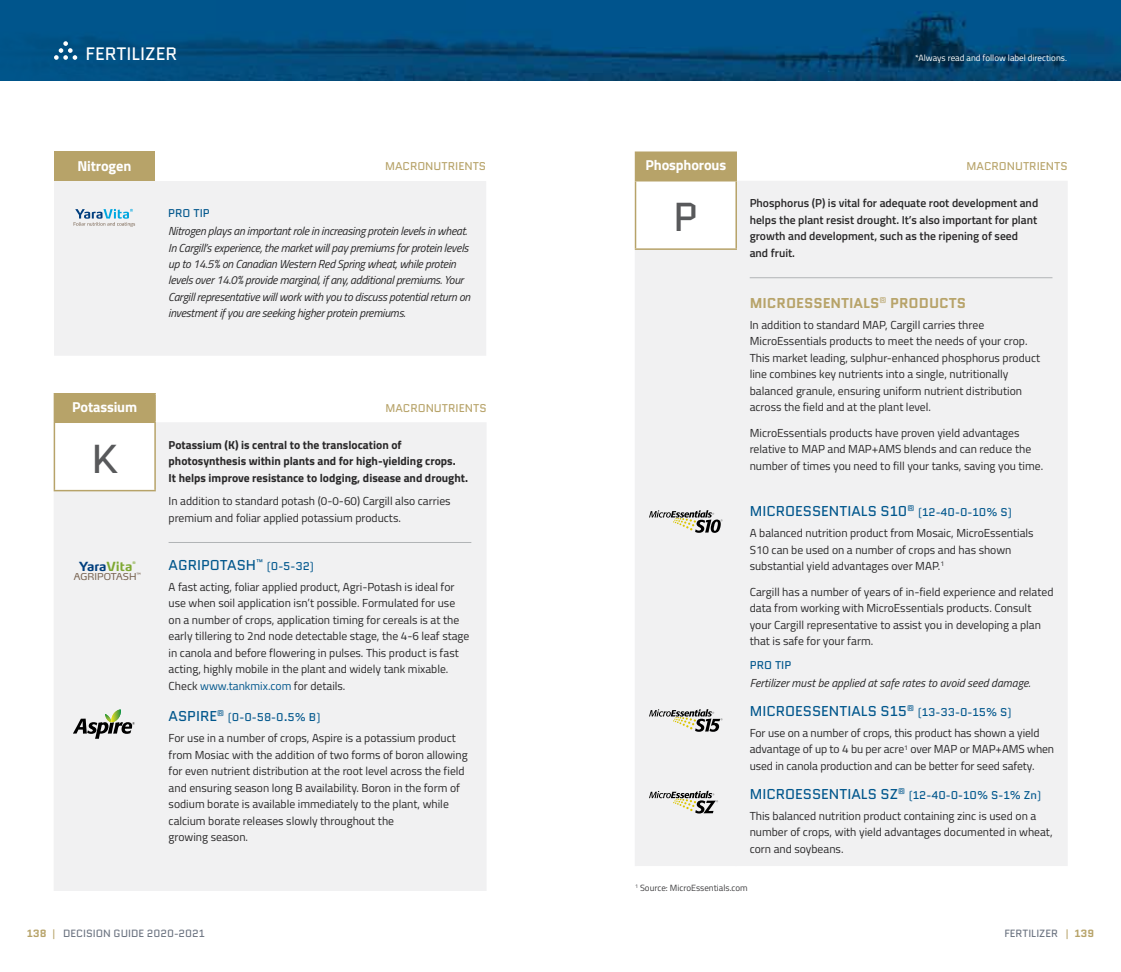
<style>
.page{position:relative;width:1121px;height:972px;background:#fff}
.page>*{position:absolute;margin:0;border:0;box-sizing:border-box;transform-origin:0 0}
.t1{font:40.35px "Quantico";color:#58595b}
.t2{font:18px "Quantico";color:#fff}
.t3{font:700 14.4px "Titillium Web";letter-spacing:-.01em;color:#fff}
.t4{font:14.25px "Quantico";color:#00568c}
.t5{font:700 14.25px "Quantico";color:#b7a369}
.t6{font:700 12.45px "Yara Max LF";color:#003e7e}
.t7{font:11.7px/16.5px "Titillium Web";color:#292829}
.t8{font:italic 11.7px/16.5px "Titillium Web";letter-spacing:-.02em;color:#292829}
.t9{font:600 11.7px/16.5px "Titillium Web";color:#292829}
.t10{font:700 11.7px/16.5px "Titillium Web";color:#292829}
.t11{font:italic 11.7px "Titillium Web";color:#292829}
.t12{font:11.25px "Quantico";color:#00568c}
.t13{font:11.25px "Quantico";color:#b7a369}
.t14{font:10.5px "Quantico";color:#6c7481}
.t15{font:9.3px "Yara Max LF";color:#77624f}
.t16{font:9px "Titillium Web";color:#fff}
.t17{font:9px "Titillium Web";color:#414042}
.t18{font:700 3.45px "Yara Max LF";color:#7ea831}
.s1{font-size:11.25px}
.s2{color:#00568c}
.s3{font-size:14.25px}
.s4{color:#7ea831}
.s5{font-weight:700;color:#b7a369}
.s6{color:#b7a369}
</style>
<div class="page">
<img style="left:0;top:0;width:1120px;height:81px">
<svg style="left:54px;top:41px;width:23px;height:19px"></svg>
<div style="left:54px;top:394px;width:101px;height:28px;background:#b7a369"></div>
<div style="left:55px;top:422px;width:431px;height:469px;background:#f1f1f2"></div>
<hr style="left:54px;top:491px;width:1px;height:400px;background:#f1f1f2">
<hr style="left:154px;top:491px;width:2px;height:400px;background:#f1f1f2">
<hr style="left:54px;top:393px;width:102px;height:1px;background:#b7a369">
<hr style="left:154px;top:395px;width:2px;height:27px;background:#b7a369">
<hr style="left:54px;top:423px;width:1px;height:67px;background:#b7a369">
<hr style="left:54px;top:422px;width:102px;height:1px;background:#b7a369">
<hr style="left:154px;top:423px;width:2px;height:67px;background:#b7a369">
<hr style="left:54px;top:490px;width:102px;height:1px;background:#b7a369">
<hr style="left:169px;top:542px;width:302px;height:1px;background:#b1b4b6">
<svg style="left:73px;top:709px;width:62px;height:30px"></svg>
<div style="left:635px;top:152px;width:101px;height:29px;background:#b7a369"></div>
<div style="left:636px;top:181px;width:431px;height:685px;background:#f1f1f2"></div>
<hr style="left:634px;top:250px;width:2px;height:251px;background:#f1f1f2">
<hr style="left:735px;top:250px;width:2px;height:251px;background:#f1f1f2">
<hr style="left:634px;top:501px;width:2px;height:200px;background:#f1f1f2">
<hr style="left:735px;top:501px;width:2px;height:200px;background:#f1f1f2">
<hr style="left:634px;top:701px;width:2px;height:78px;background:#f1f1f2">
<hr style="left:735px;top:701px;width:2px;height:78px;background:#f1f1f2">
<hr style="left:634px;top:779px;width:2px;height:87px;background:#f1f1f2">
<hr style="left:735px;top:779px;width:2px;height:87px;background:#f1f1f2">
<hr style="left:634px;top:153px;width:2px;height:27px;background:#b7a369">
<hr style="left:634px;top:152px;width:103px;height:1px;background:#b7a369">
<hr style="left:735px;top:153px;width:2px;height:27px;background:#b7a369">
<hr style="left:634px;top:182px;width:2px;height:66px;background:#b7a369">
<hr style="left:634px;top:180px;width:103px;height:2px;background:#b7a369">
<hr style="left:735px;top:182px;width:2px;height:66px;background:#b7a369">
<hr style="left:634px;top:248px;width:103px;height:2px;background:#b7a369">
<hr style="left:749px;top:277px;width:303px;height:1px;background:#b1b4b6">
<svg style="left:649px;top:510px;width:73px;height:23px"></svg>
<svg style="left:649px;top:709px;width:73px;height:23px"></svg>
<svg style="left:649px;top:791px;width:69px;height:23px"></svg>
<div style="left:54px;top:152px;width:101px;height:29px;background:#b7a369"></div>
<div style="left:54px;top:181px;width:432px;height:175px;background:#f1f1f2"></div>
<svg style="left:74px;top:209px;width:61px;height:18px"></svg>
<h2 class="t2" style="left:86px;top:41px;width:93px">FERTILIZER</h2>
<p class="t16" style="left:915px;top:51px;width:153px">*Always read and follow label directions.</p>
<p class="t3" style="left:77px;top:155px;width:55px">Nitrogen</p>
<p class="t13" style="left:385px;top:158px;width:103px">MACRONUTRIENTS</p>
<p class="t12" style="left:168px;top:205px;width:43px">PRO TIP</p>
<p class="t8" style="left:168px;top:222px;width:303px">Nitrogen plays an important role in increasing protein levels in wheat.<br>In Cargill’s experience, the market will pay premiums for protein levels up to 14.5% on Canadian Western Red Spring wheat, while protein levels over 14.0% provide marginal, if any, additional premiums. Your Cargill representative will work with you to discuss potential return on investment if you are seeking higher protein premiums.</p>
<p class="t3" style="left:72px;top:396px;width:66px">Potassium</p>
<p class="t13" style="left:385px;top:400px;width:103px">MACRONUTRIENTS</p>
<h1 class="t1" style="left:91px;top:431px;width:28px">K</h1>
<p class="t10" style="left:169px;top:436px;width:301px">Potassium (K) is central to the translocation of photosynthesis within plants and for high-yielding crops.<br>It helps improve resistance to lodging, disease and drought.</p>
<p class="t7" style="left:169px;top:492px;width:283px">In addition to standard potash (0-0-60) Cargill also carries premium and foliar applied potassium products.</p>
<p class="t4" style="left:169px;top:555px;width:147px">AGRIPOTASH<sup>™</sup> <span class="s1">(0-5-32)</span></p>
<p class="t7" style="left:169px;top:578px;width:302px">A fast acting, foliar applied product, Agri-Potash is ideal for use when soil application isn’t possible. Formulated for use on a number of crops, application timing for cereals is at the early tillering to 2nd node detectable stage, the 4-6 leaf stage in canola and before flowering in pulses. This product is fast acting, highly mobile in the plant and widely tank mixable.<br>Check <span class="s2">www.tankmix.com</span> for details.</p>
<p class="t12" style="left:169px;top:710px;width:153px"><span class="s3">ASPIRE</span><sup>®</sup> (0-0-58-0.5% B)</p>
<p class="t7" style="left:169px;top:729px;width:300px">For use in a number of crops, Aspire is a potassium product from Mosiac with the addition of two forms of boron allowing for even nutrient distribution at the root level across the field and ensuring season long B availability. Boron in the form of sodium borate is available immediately to the plant, while calcium borate releases slowly throughout the<br>growing season.</p>
<p class="t6" style="left:79px;top:558px;width:55px">Yara<span class="s4">Vita</span></p>
<p class="t18" style="left:132px;top:561px;width:5px">®</p>
<p class="t15" style="left:74px;top:571px;width:68px">AGRIPOTASH<sup>™</sup></p>
<p class="t3" style="left:645px;top:154px;width:82px">Phosphorous</p>
<p class="t13" style="left:966px;top:158px;width:103px">MACRONUTRIENTS</p>
<h1 class="t1" style="left:673px;top:189px;width:27px">P</h1>
<p class="t9" style="left:749px;top:194px;width:290px">Phosphorus (P) is vital for adequate root development and helps the plant resist drought. It’s also important for plant growth and development, such as the ripening of seed and fruit.</p>
<p class="t5" style="left:749px;top:293px;width:218px">MICROESSENTIALS<sup>®</sup> PRODUCTS</p>
<p class="t7" style="left:749px;top:316px;width:292px">In addition to standard MAP, Cargill carries three MicroEssentials products to meet the needs of your crop.<br>This market leading, sulphur-enhanced phosphorus product line combines key nutrients into a single, nutritionally balanced granule, ensuring uniform nutrient distribution across the field and at the plant level.</p>
<p class="t7" style="left:749px;top:424px;width:295px">MicroEssentials products have proven yield advantages relative to MAP and MAP+AMS blends and can reduce the number of times you need to fill your tanks, saving you time.</p>
<p class="t4" style="left:749px;top:502px;width:263px">MICROESSENTIALS S10<sup>®</sup> <span class="s1">(12-40-0-10% S)</span></p>
<p class="t7" style="left:749px;top:524px;width:285px">A balanced nutrition product from Mosaic, MicroEssentials<br>S10 can be used on a number of crops and has shown substantial yield advantages over MAP.<sup>1</sup></p>
<p class="t7" style="left:749px;top:583px;width:305px">Cargill has a number of years of in-field experience and related data from working with MicroEssentials products. Consult your Cargill representative to assist you in developing a plan that is safe for your farm.</p>
<p class="t12" style="left:749px;top:658px;width:43px">PRO TIP</p>
<p class="t11" style="left:749px;top:675px;width:282px">Fertilizer must be applied at safe rates to avoid seed damage.</p>
<p class="t4" style="left:749px;top:701px;width:263px">MICROESSENTIALS S15<sup>®</sup> <span class="s1">(13-33-0-15% S)</span></p>
<p class="t7" style="left:749px;top:724px;width:306px">For use on a number of crops, this product has shown a yield advantage of up to 4 bu per acre<sup>1</sup> over MAP or MAP+AMS when used in canola production and can be better for seed safety.</p>
<p class="t12" style="left:749px;top:787px;width:293px"><span class="s3">MICROESSENTIALS SZ</span><sup>®</sup> (12-40-0-10% S-1% Zn)</p>
<p class="t7" style="left:749px;top:807px;width:304px">This balanced nutrition product containing zinc is used on a number of crops, with yield advantages documented in wheat, corn and soybeans.</p>
<p class="t17" style="left:635px;top:881px;width:114px"><sup>1</sup> Source: MicroEssentials.com</p>
<p class="t14" style="left:27px;top:926px;width:180px"><span class="s5">138</span> <span class="s6">|</span> DECISION GUIDE 2020-2021</p>
<p class="t14" style="left:1004px;top:926px;width:91px">FERTILIZER <span class="s6">|</span> <span class="s5">139</span></p>
</div>
